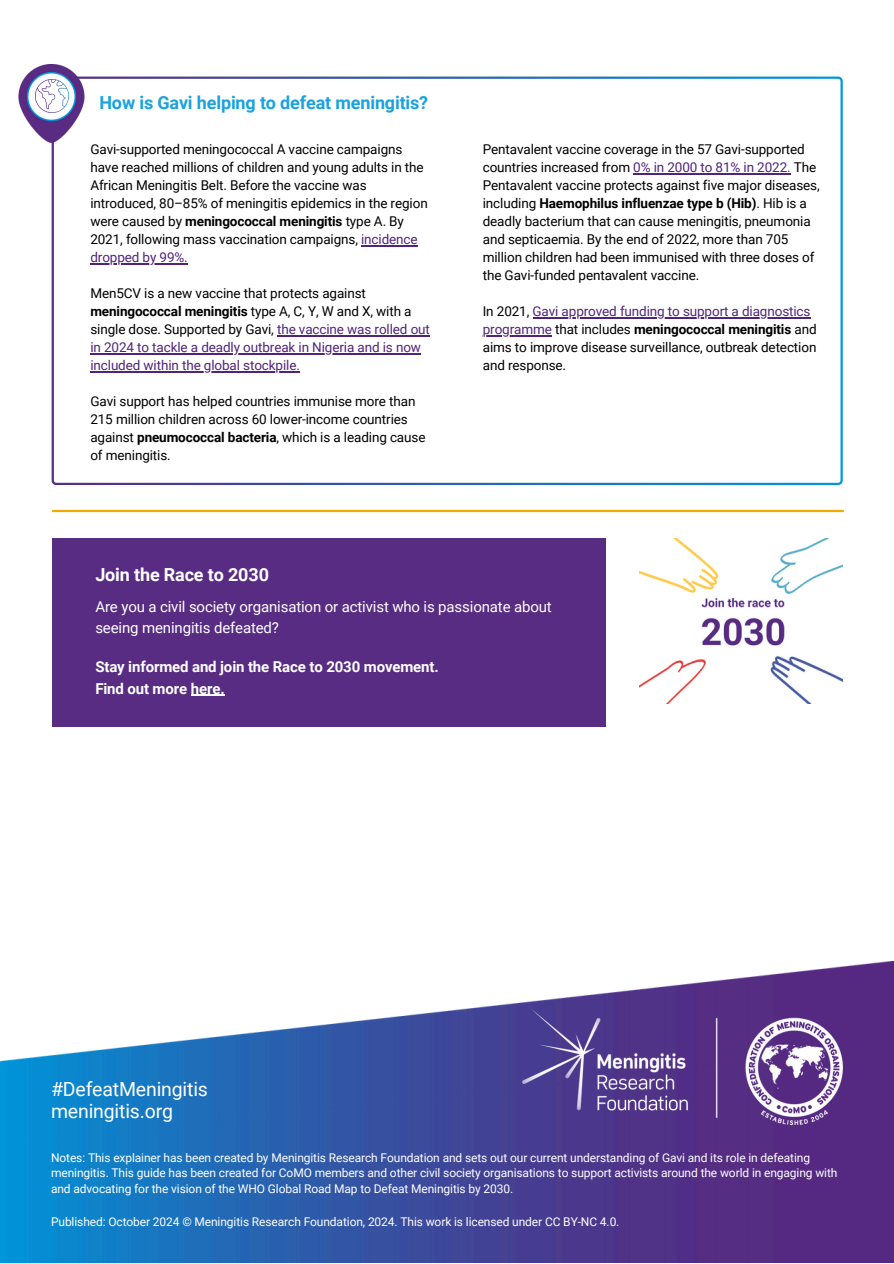
<style>
.page{position:relative;width:894px;height:1264px;background:#fff}
.page>*{position:absolute;margin:0;border:0;box-sizing:border-box;transform-origin:0 0}
.t1{font:19.5px/22.5px "Roboto";letter-spacing:-.01em;color:#fff}
.t2{font:700 18px "Roboto";letter-spacing:-.01em;color:#1aa2df}
.t3{font:700 18px "Roboto";letter-spacing:-.01em;color:#fff}
.t4{font:15px/21.3px "Roboto";letter-spacing:-.01em;color:#fff}
.t5{font:700 15px/21.3px "Roboto";letter-spacing:-.01em;color:#fff}
.t6{font:13.5px/18px "Roboto";letter-spacing:-.01em;color:#000}
.t7{font:13.5px "Roboto";letter-spacing:-.01em;color:#51247a}
.t8{font:12px/15.8px "Roboto";letter-spacing:-.01em;color:#fff}
.s1{font-weight:700}
.s2{color:#51247a}
</style>
<div class="page">
<img style="left:143px;top:961px;width:750px;height:84px">
<img style="left:0;top:1045px;width:893px;height:217px">
<svg style="left:52px;top:77px;width:790px;height:408px"></svg>
<img style="left:522px;top:1006px;width:320px;height:117px">
<hr style="left:52px;top:510px;width:791px;height:2px;background:#f2a900">
<div style="left:52px;top:538px;width:553px;height:189px;background:#582c83"></div>
<svg style="left:191px;top:695px;width:33px;height:1px"></svg>
<img style="left:18px;top:64px;width:72px;height:78px">
<img style="left:36px;top:80px;width:32px;height:32px">
<img style="left:639px;top:538px;width:203px;height:165px">
<hr style="left:361px;top:245px;width:56px;height:1px;background:#51247a">
<hr style="left:90px;top:263px;width:98px;height:1px;background:#51247a">
<hr style="left:277px;top:335px;width:153px;height:1px;background:#51247a">
<hr style="left:90px;top:353px;width:331px;height:1px;background:#51247a">
<hr style="left:90px;top:371px;width:210px;height:1px;background:#51247a">
<hr style="left:633px;top:173px;width:157px;height:1px;background:#51247a">
<hr style="left:532px;top:317px;width:278px;height:1px;background:#51247a">
<hr style="left:482px;top:335px;width:69px;height:1px;background:#51247a">
<h4 class="t2" style="left:99px;top:92px;width:330px">How is Gavi helping to defeat meningitis?</h4>
<p class="t6" style="left:90px;top:140px;width:339px">Gavi-supported meningococcal A vaccine campaigns have reached millions of children and young adults in the African Meningitis Belt. Before the vaccine was introduced, 80–85% of meningitis epidemics in the region were caused by <span class="s1">meningococcal meningitis</span> type A. By 2021, following mass vaccination campaigns, <span class="s2">incidence</span></p>
<h2 class="t7" style="left:90px;top:249px;width:99px">dropped by 99%.</h2>
<h2 class="t6" style="left:90px;top:284px;width:341px">Men5CV is a new vaccine that protects against <span class="s1">meningococcal meningitis</span> type A, C, Y, W and X, with a single dose. Supported by Gavi, <span class="s2">the vaccine was rolled out</span></h2>
<p class="t7" style="left:90px;top:339px;width:332px">in 2024 to tackle a deadly outbreak in Nigeria and is now</p>
<p class="t7" style="left:90px;top:357px;width:211px">included within the global stockpile.</p>
<p class="t6" style="left:90px;top:392px;width:336px">Gavi support has helped countries immunise more than 215 million children across 60 lower-income countries against <span class="s1">pneumococcal bacteria</span>, which is a leading cause of meningitis.</p>
<p class="t6" style="left:482px;top:140px;width:338px">Pentavalent vaccine coverage in the 57 Gavi-supported countries increased from <span class="s2">0% in 2000 to 81% in 2022.</span> The Pentavalent vaccine protects against five major diseases, including <span class="s1">Haemophilus influenzae type b (Hib)</span>. Hib is a deadly bacterium that can cause meningitis, pneumonia and septicaemia. By the end of 2022, more than 705 million children had been immunised with three doses of the Gavi-funded pentavalent vaccine.</p>
<p class="t6" style="left:482px;top:302px;width:335px">In 2021, <span class="s2">Gavi approved funding to support a diagnostics programme</span> that includes <span class="s1">meningococcal meningitis</span> and aims to improve disease surveillance, outbreak detection and response.</p>
<h4 class="t3" style="left:95px;top:564px;width:175px">Join the Race to 2030</h4>
<h4 class="t4" style="left:95px;top:595px;width:458px">Are you a civil society organisation or activist who is passionate about seeing meningitis defeated?</h4>
<h4 class="t5" style="left:95px;top:656px;width:345px">Stay informed and join the Race to 2030 movement.<br>Find out more here.</h4>
<p class="t1" style="left:51px;top:1077px;width:158px">#DefeatMeningitis meningitis.org</p>
<h3 class="t8" style="left:51px;top:1149px;width:787px">Notes: This explainer has been created by Meningitis Research Foundation and sets out our current understanding of Gavi and its role in defeating meningitis. This guide has been created for CoMO members and other civil society organisations to support activists around the world in engaging with and advocating for the vision of the WHO Global Road Map to Defeat Meningitis by 2030.</h3>
<p class="t8" style="left:51px;top:1213px;width:569px">Published: October 2024 © Meningitis Research Foundation, 2024. This work is licensed under CC BY-NC 4.0.</p>
</div>
